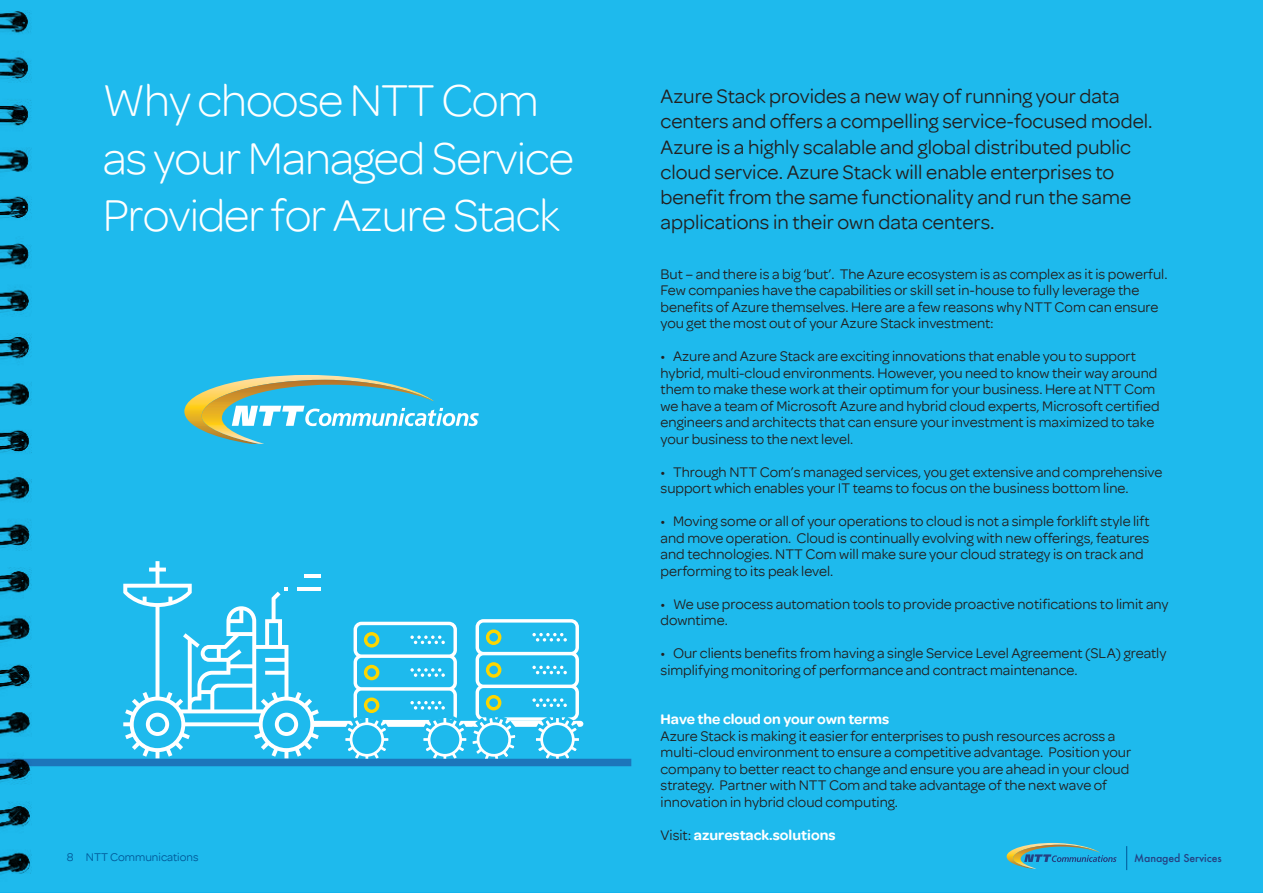
<style>
.page{position:relative;width:1263px;height:893px;background:#fff}
.page>*{position:absolute;margin:0;border:0;box-sizing:border-box;transform-origin:0 0}
.t1{font:300 48px/57.6px "Omnes";letter-spacing:-.02em;color:#fff}
.t2{font:21px/25.2px "Omnes";color:#221f1f}
.t3{font:15px/16.5px "Omnes";color:#221f1f}
.t4{font:600 15px "Omnes";color:#fff}
.t5{font:500 10.5px "Futura";letter-spacing:-.01em;color:#254182}
.s1{font-weight:400;color:#221f1f}
</style>
<div class="page">
<div style="left:36px;top:0;width:1227px;height:893px;background:#1ebaed"></div>
<svg style="left:1006px;top:843px;width:110px;height:26px"></svg>
<svg style="left:1126px;top:846px;width:1px;height:24px"></svg>
<svg style="left:184px;top:375px;width:295px;height:69px"></svg>
<svg style="left:123px;top:561px;width:198px;height:197px"></svg>
<hr style="left:304px;top:574px;width:17px;height:4px;background:#fff">
<div style="left:314px;top:721px;width:266px;height:6px;background:#fff"></div>
<svg style="left:341px;top:619px;width:242px;height:140px"></svg>
<div style="left:0;top:759px;width:631px;height:7px;background:#1c75bb"></div>
<img style="left:0;top:0;width:36px;height:893px">
<h1 class="t1" style="left:103px;top:71px;width:473px">Why choose NTT Com as your Managed Service<br>Provider for Azure Stack</h1>
<p class="t2" style="left:660px;top:84px;width:494px">Azure Stack provides a new way of running your data centers and offers a compelling service-focused model.<br>Azure is a highly scalable and global distributed public cloud service. Azure Stack will enable enterprises to benefit from the same functionality and run the same applications in their own data centers.</p>
<p class="t3" style="left:660px;top:266px;width:508px">But – and there is a big ‘but’. The Azure ecosystem is as complex as it is powerful.<br>Few companies have the capabilities or skill set in-house to fully leverage the benefits of Azure themselves. Here are a few reasons why NTT Com can ensure you get the most out of your Azure Stack investment:</p>
<p class="t3" style="left:660px;top:348px;width:501px">• Azure and Azure Stack are exciting innovations that enable you to support hybrid, multi-cloud environments. However, you need to know their way around them to make these work at their optimum for your business. Here at NTT Com we have a team of Microsoft Azure and hybrid cloud experts, Microsoft certified engineers and architects that can ensure your investment is maximized to take your business to the next level.</p>
<p class="t3" style="left:660px;top:464px;width:503px">• Through NTT Com’s managed services, you get extensive and comprehensive support which enables your IT teams to focus on the business bottom line.</p>
<p class="t3" style="left:660px;top:513px;width:490px">• Moving some or all of your operations to cloud is not a simple forklift style lift and move operation. Cloud is continually evolving with new offerings, features and technologies. NTT Com will make sure your cloud strategy is on track and performing to its peak level.</p>
<p class="t3" style="left:660px;top:596px;width:510px">• We use process automation tools to provide proactive notifications to limit any downtime.</p>
<p class="t3" style="left:660px;top:645px;width:507px">• Our clients benefits from having a single Service Level Agreement (SLA) greatly simplifying monitoring of performance and contract maintenance.</p>
<p class="t4" style="left:660px;top:711px;width:230px">Have the cloud on your own terms</p>
<p class="t3" style="left:660px;top:728px;width:472px">Azure Stack is making it easier for enterprises to push resources across a multi-cloud environment to ensure a competitive advantage. Position your company to better react to change and ensure you are ahead in your cloud strategy. Partner with NTT Com and take advantage of the next wave of innovation in hybrid cloud computing.</p>
<p class="t4" style="left:660px;top:826px;width:176px"><span class="s1">Visit:</span> azurestack.solutions</p>
<p class="t5" style="left:1134px;top:851px;width:89px">Managed Services</p>
</div>
